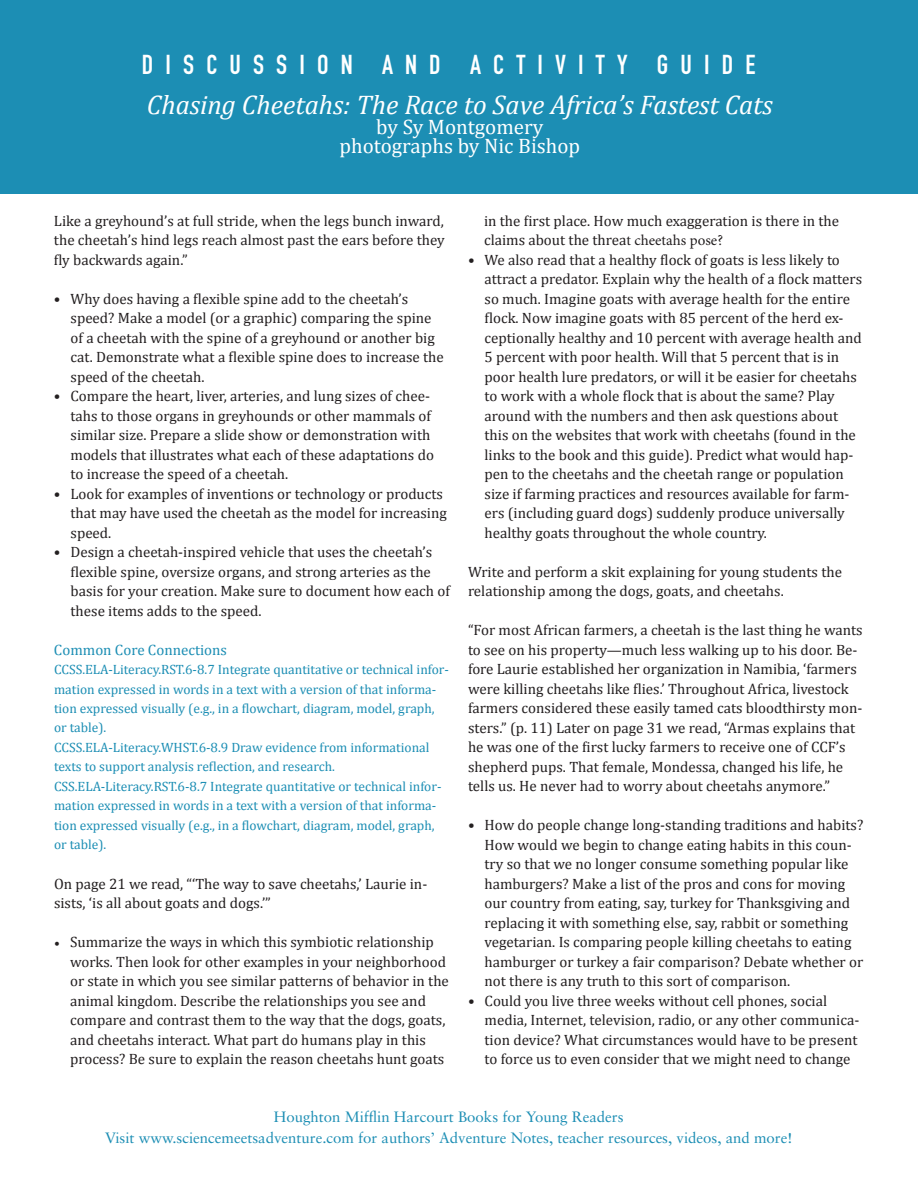
<style>
.page{position:relative;width:918px;height:1188px;background:#fff}
.page>*{position:absolute;margin:0;border:0;box-sizing:border-box;transform-origin:0 0}
.t1{font:italic 27px "Cambria";color:#fff}
.t2{font:27px "DIN Engschrift Std";letter-spacing:.45em;color:#fff}
.t3{font:21px/19.5px "Cambria";color:#fff;text-align:center}
.t4{font:15px/19.5px "Cambria";color:#231f20}
.t5{font:15px/21px "Sabon";color:#1c8eb4;text-align:center}
.t6{font:15px "Cambria";color:#1c8eb4}
.t7{font:13.5px/19.5px "Cambria";color:#1c8eb4}
.s1{font-family:"Minion Pro"}
</style>
<div class="page">
<div style="left:0;top:0;width:918px;height:193px;background:#1c8eb4"></div>
<h1 class="t2" style="left:142px;top:49px;width:615px">DISCUSSION AND ACTIVITY GUIDE</h1>
<h1 class="t1" style="left:147px;top:86px;width:628px">Chasing Cheetahs: The Race to Save Africa’s Fastest Cats</h1>
<h2 class="t3" style="left:339px;top:117px;width:242px">by Sy Montgomery photographs by Nic Bishop</h2>
<p class="t4" style="left:54px;top:211px;width:392px;text-align:justify">Like a greyhound’s at full stride, when the legs bunch inward, the cheetah’s hind legs reach almost past the ears before they fly backwards again.”</p>
<p class="t4" style="left:71px;top:289px;width:375px;text-indent:-17px">• Why does having a flexible spine add to the cheetah’s speed? Make a model (or a graphic) comparing the spine of a cheetah with the spine of a greyhound or another big cat. Demonstrate what a flexible spine does to increase the speed of the cheetah.</p>
<p class="t4" style="left:71px;top:386px;width:365px;text-indent:-17px">• Compare the heart, liver, arteries, and lung sizes of chee&shy;tahs to those organs in greyhounds or other mammals of similar size. Prepare a slide show or demonstration with models that illustrates what each of these adaptations do to increase the speed of a cheetah.</p>
<p class="t4" style="left:71px;top:484px;width:378px;text-indent:-17px">• Look for examples of inventions or technology or products that may have used the cheetah as the model for increasing speed.</p>
<p class="t4" style="left:71px;top:542px;width:381px;text-indent:-17px">• Design a cheetah-inspired vehicle that uses the cheetah’s flexible spine, oversize organs, and strong arteries as the basis for your creation. Make sure to document how each of these items adds to the speed.</p>
<p class="t6" style="left:54px;top:641px;width:175px">Common Core Connections</p>
<p class="t7" style="left:54px;top:660px;width:397px">CCSS.ELA-Literacy.RST.6-8.7 Integrate quantitative or technical infor&shy;mation expressed in words in a text with a version of that informa&shy;tion expressed visually (e.g., in a flowchart, diagram, model, graph, or table).<br>CCSS.ELA-Literacy.WHST.6-8.9 Draw evidence from informational texts to support analysis reflection, and research.<br>CSS.ELA-Literacy.RST.6-8.7 Integrate quantitative or technical infor&shy;mation expressed in words in a text with a version of that informa&shy;tion expressed visually (e.g., in a flowchart, diagram, model, graph, or table).</p>
<p class="t4" style="left:54px;top:874px;width:375px">On page 21 we read, “‘The way to save cheetahs,’ Laurie in&shy;sists, ‘is all about goats and dogs.’”</p>
<p class="t4" style="left:70px;top:932px;width:380px;text-indent:-16px"><span class="s1">•</span> Summarize the ways in which this symbiotic relationship works. Then look for other examples in your neighborhood or state in which you see similar patterns of behavior in the animal kingdom. Describe the relationships you see and compare and contrast them to the way that the dogs, goats, and cheetahs interact. What part do humans play in this process? Be sure to explain the reason cheetahs hunt goats</p>
<p class="t4" style="left:484px;top:211px;width:357px">in the first place. How much exaggeration is there in the claims about the threa<span class="s1">t cheetahs pose?</span></p>
<p class="t4" style="left:485px;top:250px;width:379px;text-indent:-17px">• We also read that a healthy flock of goats is less likely to attract a predator. Explain why the health of a flock matters so much. Imagine goats with average health for the entire flock. Now imagine goats with 85 percent of the herd ex&shy;ceptionally healthy and 10 percent with average health and 5 percent with poor health. Will that 5 percent that is in poor health lure predators, or will it be easier for cheetahs to work with a whole flock that is about the same? Play around with the numbers and then ask questions about this on the websites that work with cheetahs (found in the links to the book and this guide). Predict what would hap&shy;pen to the cheetahs and the cheetah range or population size if farming practices and resources available for farm&shy;ers (including guard dogs) suddenly produce universally healthy goats throughout the whole country.</p>
<p class="t4" style="left:468px;top:562px;width:376px">Write and perform a skit explaining for young students the relationship among the dogs, goats, and cheetahs.</p>
<p class="t4" style="left:468px;top:620px;width:396px">“For most African farmers, a cheetah is the last thing he wants to see on his property—much less walking up to his door. Be&shy;fore Laurie established her organization in Namibia, ‘farmers were killing cheetahs like flies.’ Throughout Africa, livestock farmers considered these easily tamed cats bloodthirsty mon&shy;sters.” (p. 11) Later on page 31 we read, “Armas explains that he was one of the first lucky farmers to receive one of CCF’s shepherd pups. That female, Mondessa, changed his life, he tells us. He never had to worry about cheetahs anymore.”</p>
<p class="t4" style="left:485px;top:815px;width:380px;text-indent:-17px">• How do people change long-standing traditions and habits?<br>How would we begin to change eating habits in this coun&shy;try so that we no longer consume something popular like hamburgers? Make a list of the pros and cons for moving our country from eating, say, turkey for Thanksgiving and replacing it with something else, say, rabbit or something vegetarian. Is comparing people killing cheetahs to eating hamburger or turkey a fair comparison? Debate whether or not there is any truth to this sort of comparison.</p>
<p class="t4" style="left:485px;top:991px;width:376px;text-indent:-17px">• Could you live three weeks without cell phones, social media, Internet, television, radio, or any other communica&shy;tion device? What circumstances would have to be present to force us to even consider that we might need to change</p>
<p class="t5" style="left:105px;top:1106px;width:689px">Houghton Mifflin Harcourt Books for Young Readers<br>Visit www.sciencemeetsadventure.com for authors’ Adventure Notes, teacher resources, videos, and more!</p>
</div>
